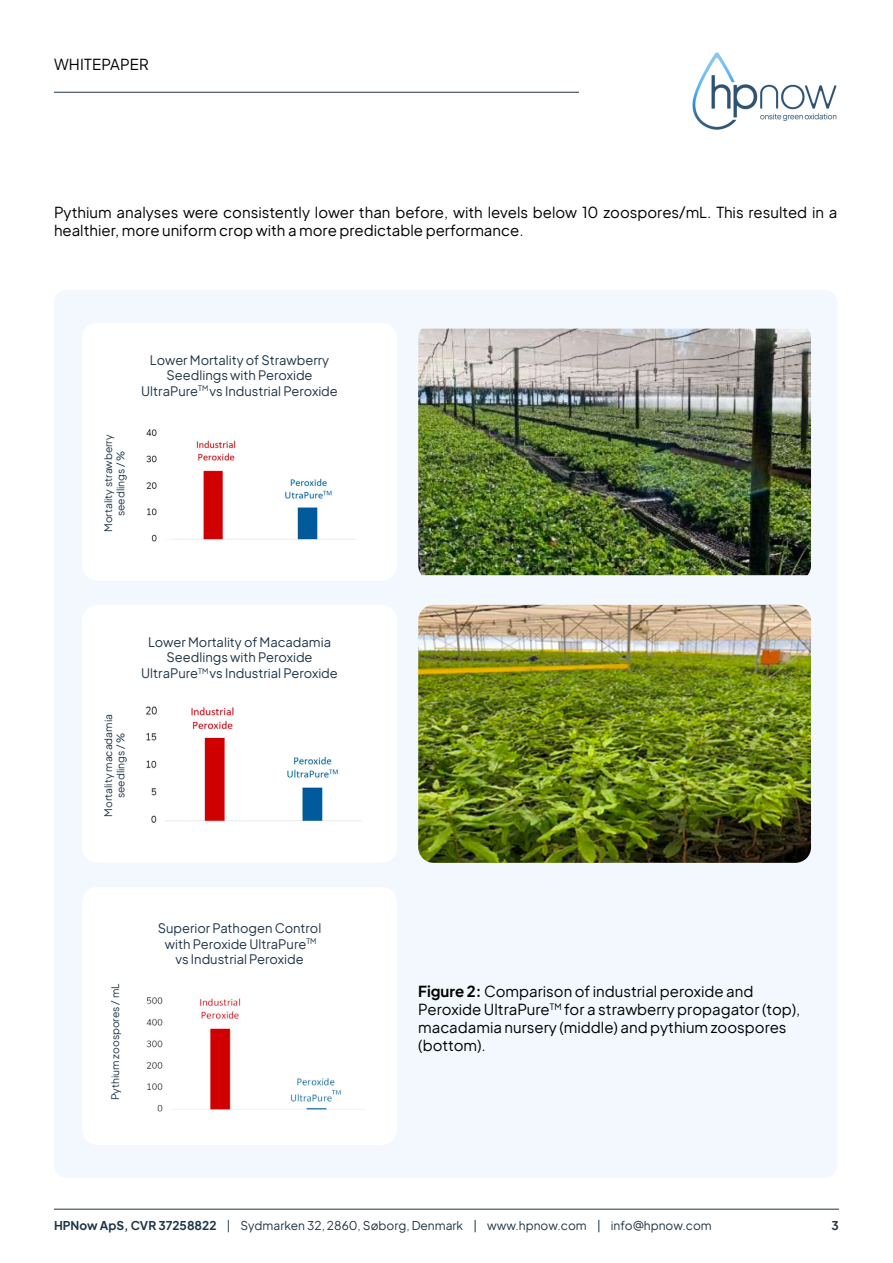
<style>
.page{position:relative;width:893px;height:1263px;background:#fff}
.page>*{position:absolute;margin:0;border:0;box-sizing:border-box;transform-origin:0 0}
.t1{font:15px/18px "Eudoxus Sans";color:#000}
.t2{font:12.9px/15.6px "Eudoxus Sans";color:#1f3547;text-align:center}
.t3{font:12px "Eudoxus Sans";color:#1f3547}
.t4{font:700 12px "Eudoxus Sans";color:#1f3547}
.t5{font:10.35px/12.5px "Eudoxus Sans";color:#1f3547;text-align:center}
.s1{font-weight:700}
</style>
<div class="page">
<img style="left:692px;top:53px;width:145px;height:77px">
<hr style="left:54px;top:1209px;width:785px;height:1px;background:#1f3547">
<hr style="left:54px;top:92px;width:525px;height:1px;background:#1f3547">
<div style="left:54px;top:290px;width:783px;height:888px;background:#f2f8fd;border-radius:13px"></div>
<div style="left:82px;top:323px;width:315px;height:258px;background:#fff;border-radius:16px"></div>
<div style="left:82px;top:605px;width:315px;height:258px;background:#fff;border-radius:16px"></div>
<div style="left:82px;top:887px;width:315px;height:258px;background:#fff;border-radius:16px"></div>
<img style="left:146px;top:429px;width:209px;height:113px">
<img style="left:146px;top:997px;width:218px;height:114px">
<img style="left:146px;top:733px;width:216px;height:90px">
<img style="left:418px;top:328px;width:393px;height:247px">
<img style="left:418px;top:605px;width:393px;height:258px">
<img style="left:146px;top:706px;width:11px;height:9px">
<img style="left:189px;top:707px;width:45px;height:23px">
<p class="t1" style="left:54px;top:54px;width:96px">WHITEPAPER</p>
<p class="t1" style="left:54px;top:203px;width:785px">Pythium analyses were consistently lower than before, with levels below 10 zoospores/mL. This resulted in a healthier, more uniform crop with a more predictable performance.</p>
<p class="t5" style="left:101px;top:532px;width:99px;rotate:-90deg">Mortality strawberry seedlings / %</p>
<p class="t2" style="left:141px;top:351px;width:198px">Lower Mortality of Strawberry<br>Seedlings with Peroxide<br>UltraPure<sup>TM</sup> vs Industrial Peroxide</p>
<p class="t5" style="left:101px;top:817px;width:104px;rotate:-90deg">Mortality macadamia seedlings / %</p>
<p class="t2" style="left:141px;top:633px;width:198px">Lower Mortality of Macadamia<br>Seedlings with Peroxide<br>UltraPure<sup>TM</sup> vs Industrial Peroxide</p>
<p class="t5" style="left:108px;top:1100px;width:118px;rotate:-90deg">Pythium zoospores / mL</p>
<p class="t2" style="left:158px;top:919px;width:165px">Superior Pathogen Control with Peroxide UltraPure<sup>TM </sup>vs Industrial Peroxide</p>
<p class="t1" style="left:418px;top:981px;width:384px"><span class="s1">Figure 2:</span> Comparison of industrial peroxide and Peroxide UltraPure<sup>TM</sup> for a strawberry propagator (top), macadamia nursery (middle) and pythium zoospores (bottom).</p>
<p class="t3" style="left:54px;top:1215px;width:659px"><span class="s1">HPNow ApS, CVR 37258822</span> | Sydmarken 32, 2860, Søborg, Denmark | www.hpnow.com | info@hpnow.com</p>
<p class="t4" style="left:832px;top:1215px;width:9px">3</p>
</div>
